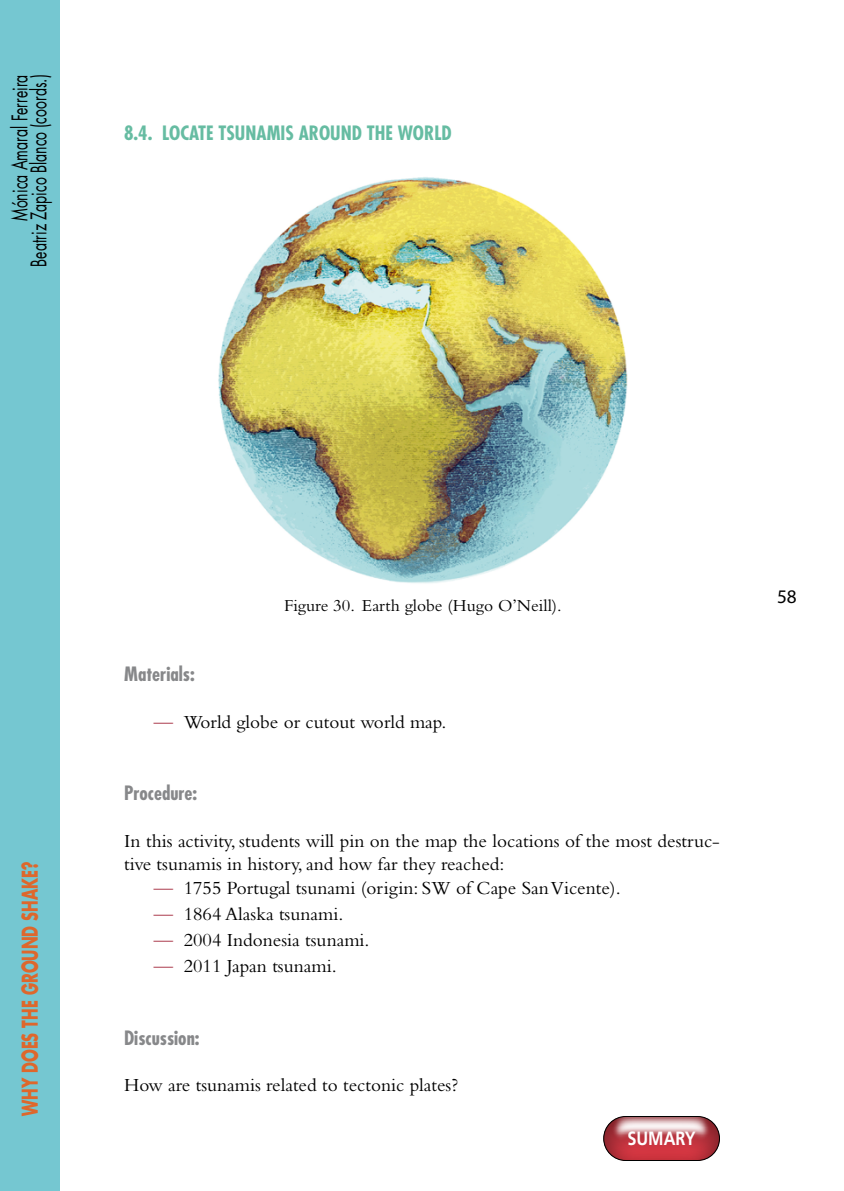
<style>
.page{position:relative;width:844px;height:1191px;background:#fff}
.page>*{position:absolute;margin:0;border:0;box-sizing:border-box;transform-origin:0 0}
.t1{font:700 21.18px "Futura Std";color:#de672c;scale:.68 1}
.t2{font:21px/19.2px "Futura Std";color:#000;text-align:right;scale:.67 1}
._02_texto_tras_enunc{font:19.25px/23.6px "Bembo Std";color:#000}
._40_Enunciado_01{font:700 condensed 19.25px "Futura Std";color:#66bca2}
._41_Enunciado_02{font:700 condensed 19.25px "Futura Std";color:#87888a}
.t3{font:700 19.25px "Frutiger LT Std";color:#fff;scale:.85 1}
.t4{font:19.25px "Myriad Pro";color:#000}
._95_pies_de_fotos{font:17.5px "Bembo Std";color:#000}
.s1{color:#a12236}
</style>
<div class="page">
<div style="left:588px;top:1105px;width:145px;height:57px;background:#757577;opacity:.66"></div>
<svg style="left:588px;top:1105px;width:145px;height:36px"></svg>
<div style="left:603px;top:1116px;width:116px;height:44px;border:1px solid #000;border-radius:22px"></div>
<div style="left:0;top:0;width:60px;height:1191px;background:#75c7d1"></div>
<img style="left:218px;top:177px;width:410px;height:406px">
<p class="t2" style="left:10px;top:266px;width:288px;rotate:-90deg">Mónica Amaral Ferreira<br>Beatriz Zapico Blanco (coords.)</p>
<p class="_40_Enunciado_01" style="left:124px;top:121px;width:329px">8.4. LOCATE TSUNAMIS AROUND THE WORLD</p>
<p class="t1" style="left:16px;top:1116px;width:376px;rotate:-90deg">WHY DOES THE GROUND SHAKE?</p>
<p class="_95_pies_de_fotos" style="left:284px;top:595px;width:279px">Figure 30. Earth globe (Hugo O’Neill).</p>
<p class="_41_Enunciado_02" style="left:124px;top:661px;width:72px">Materials:</p>
<p class="_02_texto_tras_enunc" style="left:154px;top:709px;width:294px"><span class="s1">—</span> World globe or cutout world map.</p>
<p class="_41_Enunciado_02" style="left:124px;top:780px;width:75px">Procedure:</p>
<p class="_02_texto_tras_enunc" style="left:124px;top:828px;width:597px">In this activity, students will pin on the map the locations of the most destruc&shy;tive tsunamis in history, and how far they reached:</p>
<p class="_02_texto_tras_enunc" style="left:154px;top:875px;width:468px"><span class="s1">—</span> 1755 Portugal tsunami (origin: SW of Cape San Vicente).</p>
<p class="_02_texto_tras_enunc" style="left:154px;top:901px;width:191px"><span class="s1">—</span> 1864 Alaska tsunami.</p>
<p class="_02_texto_tras_enunc" style="left:154px;top:928px;width:217px"><span class="s1">—</span> 2004 Indonesia tsunami.</p>
<p class="_02_texto_tras_enunc" style="left:154px;top:954px;width:184px"><span class="s1">—</span> 2011 Japan tsunami.</p>
<p class="_41_Enunciado_02" style="left:124px;top:1025px;width:77px">Discussion:</p>
<p class="_02_texto_tras_enunc" style="left:124px;top:1073px;width:335px">How are tsunamis related to tectonic plates?</p>
<p class="t3" style="left:627px;top:1127px;width:82px">SUMARY</p>
<p class="t4" style="left:776px;top:586px;width:21px">58</p>
</div>
